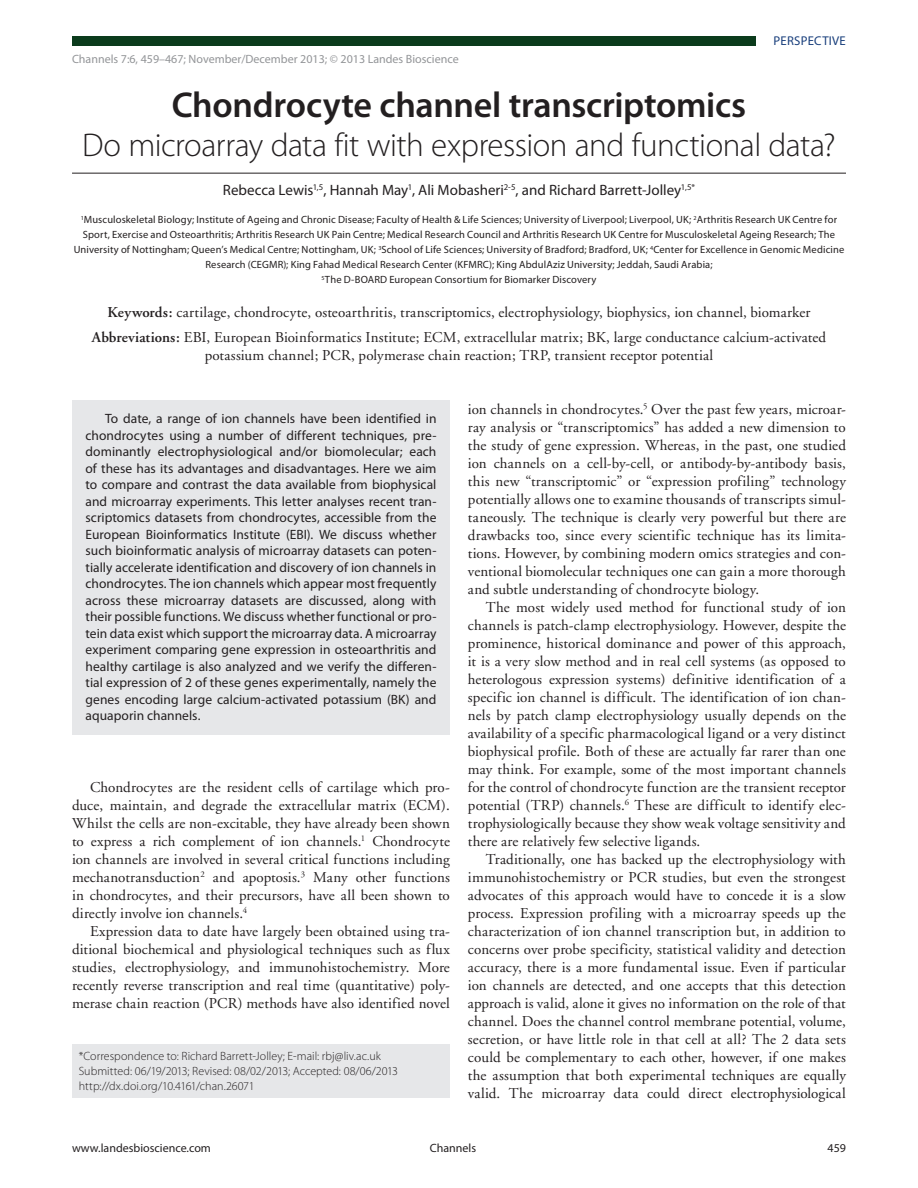
<style>
.page{position:relative;width:918px;height:1188px;background:#fff}
.page>*{position:absolute;margin:0;border:0;box-sizing:border-box;transform-origin:0 0}
.MS-Title{font:600 36px "Myriad Pro";letter-spacing:-.01em;color:#231f20}
.MS-Subtitle{font:300 33px "Myriad Pro";letter-spacing:-.015em;color:#231f20}
.BodyText{font:15px/18px "Adobe Garamond";letter-spacing:.005em;color:#231f20;text-align:justify}
.Abbrev{font:15px/18px "Adobe Garamond";letter-spacing:.01em;color:#231f20;text-align:center}
.KWs{font:15px "Adobe Garamond";letter-spacing:.005em;color:#231f20}
.Authors{font:15px "Myriad Pro";color:#231f20}
.Abstract-Text{font:13.5px/16.5px "Myriad Pro";letter-spacing:.005em;color:#231f20;text-align:justify}
.t1{font:12.75px "Myriad Pro";letter-spacing:.02em;color:#193f7c}
.Note-Text{font:300 12px "Myriad Pro";color:#231f20}
.t2{font:12px "Myriad Pro";color:#939598}
.J-Correspondence{font:300 12px "Myriad Pro";letter-spacing:.005em;color:#231f20}
.t3{font:12px "Myriad Pro";color:#231f20}
.Affiliations{font:10.5px/15px "Myriad Pro";letter-spacing:.01em;color:#231f20;text-align:center}
.s1{font-weight:600}
</style>
<div class="page">
<div style="left:72px;top:36px;width:774px;height:10px;background:#0b3b1c"></div>
<svg style="left:756px;top:36px;width:90px;height:10px"></svg>
<div style="left:72px;top:1044px;width:378px;height:54px;background:#e6e7e9"></div>
<hr style="left:72px;top:173px;width:774px;height:1px;background:#231f20">
<div style="left:72px;top:400px;width:378px;height:334px;background:#e6e7e9"></div>
<p class="t2" style="left:72px;top:52px;width:388px">Channels 7:6, 459–467; November/December 2013; © 2013 Landes Bioscience</p>
<p class="t1" style="left:774px;top:33px;width:72px">PERSPECTIVE</p>
<p class="MS-Title" style="left:172px;top:82px;width:576px">Chondrocyte channel transcriptomics</p>
<p class="MS-Subtitle" style="left:82px;top:125px;width:755px">Do microarray data fit with expression and functional data?</p>
<p class="Authors" style="left:223px;top:180px;width:474px">Rebecca Lewis<sup>1,5</sup>, Hannah May<sup>1</sup>, Ali Mobasheri<sup>2-5</sup>, and Richard Barrett-Jolley<sup>1,5*</sup></p>
<p class="Affiliations" style="left:74px;top:212px;width:772px"><sup>1</sup>Musculoskeletal Biology; Institute of Ageing and Chronic Disease; Faculty of Health &amp; Life Sciences; University of Liverpool; Liverpool, UK; <sup>2</sup>Arthritis Research UK Centre for Sport, Exercise and Osteoarthritis; Arthritis Research UK Pain Centre; Medical Research Council and Arthritis Research UK Centre for Musculoskeletal Ageing Research; The University of Nottingham; Queen’s Medical Centre; Nottingham, UK; <sup>3</sup>School of Life Sciences; University of Bradford; Bradford, UK; <sup>4</sup>Center for Excellence in Genomic Medicine Research (CEGMR); King Fahad Medical Research Center (KFMRC); King AbdulAziz University; Jeddah, Saudi Arabia;<br><sup>5</sup>The D-BOARD European Consortium for Biomarker Discovery</p>
<p class="KWs" style="left:107px;top:305px;width:705px"><span class="s1">Keywords:</span> cartilage, chondrocyte, osteoarthritis, transcriptomics, electrophysiology, biophysics, ion channel, biomarker</p>
<p class="Abbrev" style="left:92px;top:329px;width:736px"><span class="s1">Abbreviations:</span> EBI, European Bioinformatics Institute; ECM, extracellular matrix; BK, large conductance calcium-activated potassium channel; PCR, polymerase chain reaction; TRP, transient receptor potential</p>
<p class="Abstract-Text" style="left:86px;top:410px;width:352px;text-indent:20px">To date, a range of ion channels have been identified in chondrocytes using a number of different techniques, pre&shy;dominantly electrophysiological and/or biomolecular; each of these has its advantages and disadvantages. Here we aim to compare and contrast the data available from biophysical and microarray experiments. This letter analyses recent tran&shy;scriptomics datasets from chondrocytes, accessible from the European Bioinformatics Institute (EBI). We discuss whether such bioinformatic analysis of microarray datasets can poten&shy;tially accelerate identification and discovery of ion channels in chondrocytes. The ion channels which appear most frequently across these microarray datasets are discussed, along with their possible functions. We discuss whether functional or pro&shy;tein data exist which support the microarray data. A microarray experiment comparing gene expression in osteoarthritis and healthy cartilage is also analyzed and we verify the differen&shy;tial expression of 2 of these genes experimentally, namely the genes encoding large calcium-activated potassium (BK) and aquaporin channels.</p>
<p class="BodyText" style="left:72px;top:779px;width:379px;text-indent:18px">Chondrocytes are the resident cells of cartilage which pro&shy;duce, maintain, and degrade the extracellular matrix (ECM).<br>Whilst the cells are non-excitable, they have already been shown to express a rich complement of ion channels.<sup>1</sup> Chondrocyte ion channels are involved in several critical functions including mechanotransduction<sup>2</sup> and apoptosis.<sup>3</sup> Many other functions in chondrocytes, and their precursors, have all been shown to directly involve ion channels.<sup>4</sup></p>
<p class="BodyText" style="left:72px;top:923px;width:379px;text-indent:18px">Expression data to date have largely been obtained using tra&shy;ditional biochemical and physiological techniques such as flux studies, electrophysiology, and immunohistochemistry. More recently reverse transcription and real time (quantitative) poly&shy;merase chain reaction (PCR) methods have also identified novel</p>
<p class="J-Correspondence" style="left:79px;top:1049px;width:304px">*Correspondence to: Richard Barrett-Jolley; E-mail: rbj@liv.ac.uk</p>
<p class="Note-Text" style="left:79px;top:1064px;width:321px">Submitted: 06/19/2013; Revised: 08/02/2013; Accepted: 08/06/2013</p>
<p class="Note-Text" style="left:79px;top:1079px;width:177px">http://dx.doi.org/10.4161/chan.26071</p>
<p class="BodyText" style="left:468px;top:401px;width:380px">ion channels in chondrocytes.<sup>5</sup> Over the past few years, microar&shy;ray analysis or “transcriptomics” has added a new dimension to the study of gene expression. Whereas, in the past, one studied ion channels on a cell-by-cell, or antibody-by-antibody basis, this new “transcriptomic” or “expression profiling” technology potentially allows one to examine thousands of transcripts simul&shy;taneously. The technique is clearly very powerful but there are drawbacks too, since every scientific technique has its limita&shy;tions. However, by combining modern omics strategies and con&shy;ventional biomolecular techniques one can gain a more thorough and subtle understanding of chondrocyte biology.</p>
<p class="BodyText" style="left:468px;top:599px;width:380px;text-indent:18px">The most widely used method for functional study of ion channels is patch-clamp electrophysiology. However, despite the prominence, historical dominance and power of this approach, it is a very slow method and in real cell systems (as opposed to heterologous expression systems) definitive identification of a specific ion channel is difficult. The identification of ion chan&shy;nels by patch clamp electrophysiology usually depends on the availability of a specific pharmacological ligand or a very distinct biophysical profile. Both of these are actually far rarer than one may think. For example, some of the most important channels for the control of chondrocyte function are the transient receptor potential (TRP) channels.<sup>6</sup> These are difficult to identify elec&shy;trophysiologically because they show weak voltage sensitivity and there are relatively few selective ligands.</p>
<p class="BodyText" style="left:468px;top:851px;width:379px;text-indent:18px">Traditionally, one has backed up the electrophysiology with immunohistochemistry or PCR studies, but even the strongest advocates of this approach would have to concede it is a slow process. Expression profiling with a microarray speeds up the characterization of ion channel transcription but, in addition to concerns over probe specificity, statistical validity and detection accuracy, there is a more fundamental issue. Even if particular ion channels are detected, and one accepts that this detection approach is valid, alone it gives no information on the role of that channel. Does the channel control membrane potential, volume, secretion, or have little role in that cell at all? The 2 data sets could be complementary to each other, however, if one makes the assumption that both experimental techniques are equally valid. The microarray data could direct electrophysiological</p>
<p class="t3" style="left:72px;top:1141px;width:140px">www.landesbioscience.com</p>
<p class="t3" style="left:430px;top:1141px;width:48px">Channels</p>
<p class="t3" style="left:828px;top:1141px;width:20px">459</p>
</div>
